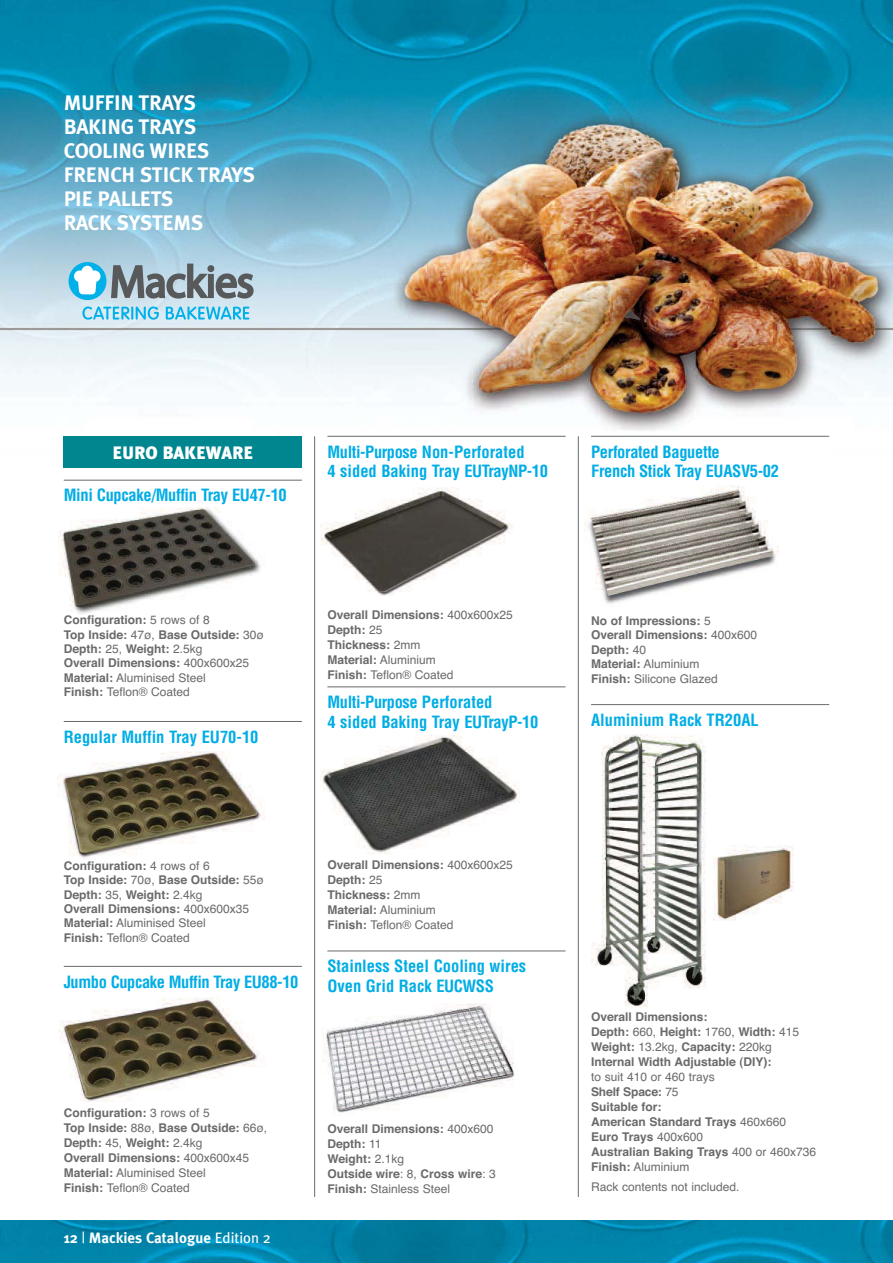
<style>
.page{position:relative;width:893px;height:1263px;background:#fff}
.page>*{position:absolute;margin:0;border:0;box-sizing:border-box;transform-origin:0 0}
.t1{font:700 21px/24px "Meta Plus";letter-spacing:-.01em;color:#fff}
.t2{font:900 18px "Meta Plus";color:#fff}
.t3{font:700 condensed 16.5px/19.8px "Helvetica";color:#00ade5}
.t4{font:700 condensed 16.5px/19.8px "Helvetica";letter-spacing:-.02em;color:#00ade5}
.t5{font:700 15px "Meta Plus";color:#fff}
.t6{font:700 12px/15px "Helvetica";color:#696a6c}
.t7{font:12px "Helvetica";color:#696a6c}
.s1{font-weight:400}
</style>
<div class="page">
<img style="left:0;top:1220px;width:893px;height:43px">
<img style="left:0;top:0;width:893px;height:465px">
<svg style="left:111px;top:264px;width:143px;height:35px;background:#8c9aa2"></svg>
<div style="left:69px;top:262px;width:37px;height:38px;background:#00b0e9;border-radius:50%"></div>
<svg style="left:74px;top:266px;width:27px;height:28px"></svg>
<svg style="left:82px;top:307px;width:167px;height:13px;background:#7fd1ee"></svg>
<div style="left:64px;top:436px;width:765px;height:761px;background:#fff"></div>
<hr style="left:64px;top:480px;width:238px;height:1px;background:#696a6c">
<hr style="left:64px;top:721px;width:238px;height:1px;background:#696a6c">
<hr style="left:64px;top:966px;width:238px;height:1px;background:#696a6c">
<hr style="left:327px;top:436px;width:238px;height:1px;background:#696a6c">
<hr style="left:327px;top:687px;width:238px;height:1px;background:#696a6c">
<hr style="left:327px;top:951px;width:238px;height:1px;background:#696a6c">
<hr style="left:591px;top:436px;width:238px;height:1px;background:#696a6c">
<hr style="left:591px;top:704px;width:238px;height:1px;background:#696a6c">
<img style="left:59px;top:507px;width:202px;height:107px">
<img style="left:58px;top:998px;width:200px;height:104px">
<img style="left:57px;top:751px;width:208px;height:107px">
<img style="left:585px;top:485px;width:194px;height:119px">
<img style="left:591px;top:735px;width:115px;height:273px">
<div style="left:64px;top:436px;width:238px;height:32px;background:#00868e"></div>
<hr style="left:314px;top:436px;width:1px;height:761px;background:#696a6c">
<hr style="left:578px;top:436px;width:1px;height:761px;background:#696a6c">
<img style="left:322px;top:1004px;width:193px;height:109px">
<img style="left:321px;top:488px;width:192px;height:108px">
<img style="left:321px;top:736px;width:198px;height:118px">
<img style="left:713px;top:845px;width:81px;height:75px">
<h1 class="t1" style="left:64px;top:92px;width:193px">MUFFIN TRAYS<br>BAKING TRAYS<br>COOLING WIRES<br>FRENCH STICK TRAYS<br>PIE PALLETS<br>RACK SYSTEMS</h1>
<h2 class="t2" style="left:112px;top:446px;width:142px">EURO BAKEWARE</h2>
<h3 class="t4" style="left:64px;top:487px;width:225px">Mini Cupcake/Muffin Tray EU47-10</h3>
<h3 class="t3" style="left:327px;top:443px;width:222px">Multi-Purpose Non-Perforated<br>4 sided Baking Tray EUTrayNP-10</h3>
<p class="t6" style="left:64px;top:614px;width:202px;line-height:14.4px">Configuration: <span class="s1">5 rows of 8<br></span>Top Inside: <span class="s1">47ø,</span> Base Outside: <span class="s1">30ø<br></span>Depth: <span class="s1">25,</span> Weight: <span class="s1">2.5kg<br></span>Overall Dimensions: <span class="s1">400x600x25<br></span>Material: <span class="s1">Aluminised Steel<br></span>Finish: <span class="s1">Teflon® Coated</span></p>
<h3 class="t3" style="left:64px;top:728px;width:196px">Regular Muffin Tray EU70-10</h3>
<p class="t6" style="left:327px;top:608px;width:187px">Overall Dimensions: <span class="s1">400x600x25<br></span>Depth: <span class="s1">25<br></span>Thickness: <span class="s1">2mm<br></span>Material: <span class="s1">Aluminium<br></span>Finish: <span class="s1">Teflon® Coated</span></p>
<h3 class="t3" style="left:327px;top:694px;width:212px">Multi-Purpose Perforated<br>4 sided Baking Tray EUTrayP-10</h3>
<h3 class="t4" style="left:591px;top:443px;width:190px">Perforated Baguette<br>French Stick Tray EUASV5-02</h3>
<p class="t6" style="left:591px;top:615px;width:168px;line-height:14.4px">No of Impressions: <span class="s1">5<br></span>Overall Dimensions: <span class="s1">400x600<br></span>Depth: <span class="s1">40<br></span>Material: <span class="s1">Aluminium<br></span>Finish: <span class="s1">Silicone Glazed</span></p>
<h3 class="t3" style="left:591px;top:711px;width:169px">Aluminium Rack TR20AL</h3>
<p class="t6" style="left:64px;top:859px;width:202px;line-height:14.4px">Configuration: <span class="s1">4 rows of 6<br></span>Top Inside: <span class="s1">70ø,</span> Base Outside: <span class="s1">55ø<br></span>Depth: <span class="s1">35,</span> Weight: <span class="s1">2.4kg<br></span>Overall Dimensions: <span class="s1">400x600x35<br></span>Material: <span class="s1">Aluminised Steel<br></span>Finish: <span class="s1">Teflon® Coated</span></p>
<h3 class="t4" style="left:64px;top:973px;width:236px">Jumbo Cupcake Muffin Tray EU88-10</h3>
<p class="t6" style="left:327px;top:859px;width:187px">Overall Dimensions: <span class="s1">400x600x25<br></span>Depth: <span class="s1">25<br></span>Thickness: <span class="s1">2mm<br></span>Material: <span class="s1">Aluminium<br></span>Finish: <span class="s1">Teflon® Coated</span></p>
<h3 class="t3" style="left:327px;top:958px;width:200px">Stainless Steel Cooling wires<br>Oven Grid Rack EUCWSS</h3>
<p class="t6" style="left:64px;top:1107px;width:205px">Configuration: <span class="s1">3 rows of 5<br></span>Top Inside: <span class="s1">88ø,</span> Base Outside: <span class="s1">66ø,<br></span>Depth: <span class="s1">45,</span> Weight: <span class="s1">2.4kg<br></span>Overall Dimensions: <span class="s1">400x600x45<br></span>Material: <span class="s1">Aluminised Steel<br></span>Finish: <span class="s1">Teflon® Coated</span></p>
<p class="t5" style="left:64px;top:1231px;width:209px">12 <span class="s1">|</span> Mackies Catalogue <span class="s1">Edition 2</span></p>
<p class="t6" style="left:327px;top:1122px;width:170px">Overall Dimensions: <span class="s1">400x600<br></span>Depth: <span class="s1">11<br></span>Weight: <span class="s1">2.1kg<br></span>Outside wire<span class="s1">: 8,</span> Cross wire<span class="s1">: 3<br></span>Finish: <span class="s1">Stainless Steel</span></p>
<p class="t6" style="left:591px;top:1011px;width:210px">Overall Dimensions:<br>Depth: <span class="s1">660,</span> Height: <span class="s1">1760,</span> Width: <span class="s1">415<br></span>Weight: <span class="s1">13.2kg,</span> Capacity: <span class="s1">220kg<br></span>Internal Width Adjustable (DIY):</p>
<p class="t6" style="left:591px;top:1071px;width:227px"><span class="s1">to suit 410 or 460 trays<br></span>Shelf Space: <span class="s1">75<br></span>Suitable for:<br>American Standard Trays <span class="s1">460x660<br></span>Euro Trays <span class="s1">400x600<br></span>Australian Baking Trays <span class="s1">400 or 460x736<br></span>Finish: <span class="s1">Aluminium</span></p>
<p class="t7" style="left:591px;top:1182px;width:150px">Rack contents not included.</p>
</div>
